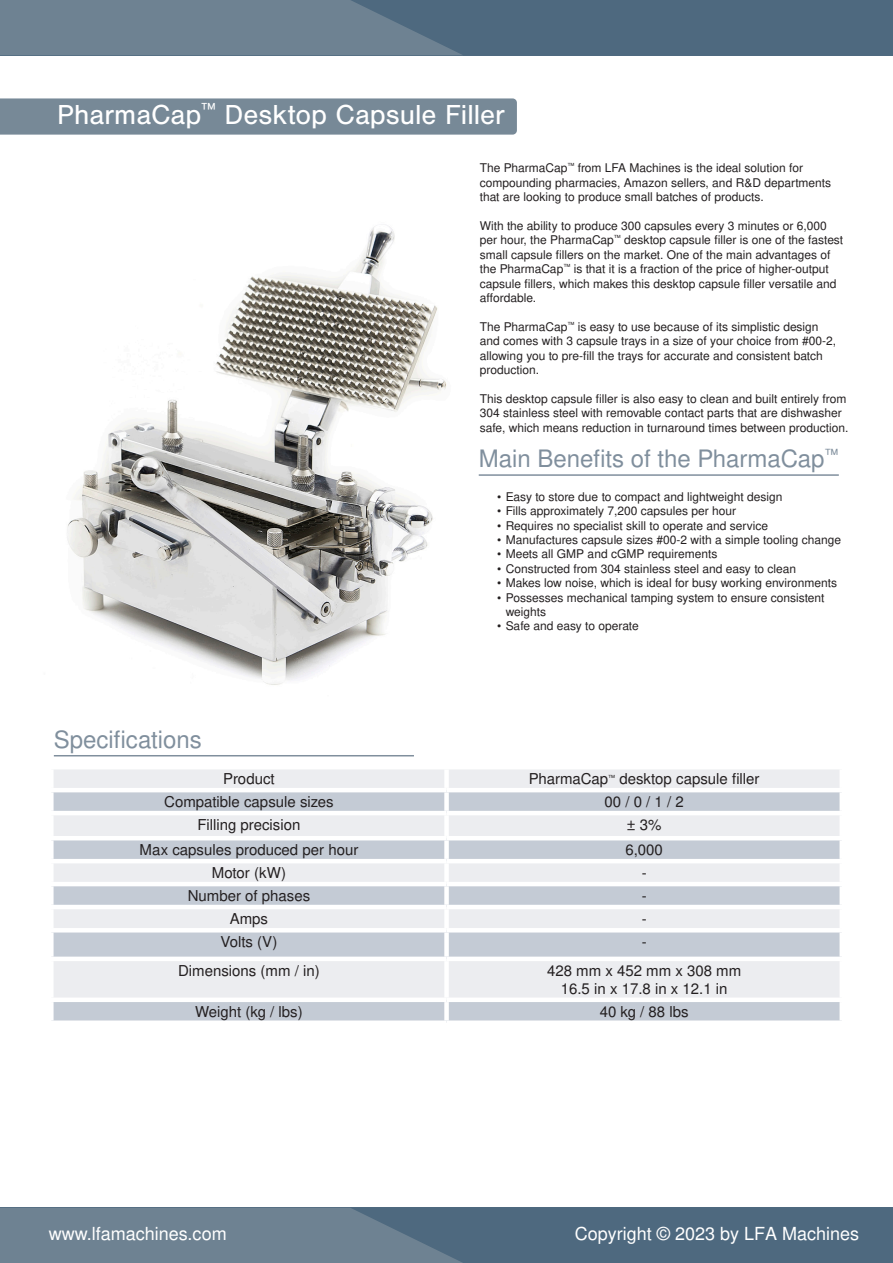
<style>
.page{position:relative;width:893px;height:1263px;background:#fff}
.page>*{position:absolute;margin:0;border:0;box-sizing:border-box;transform-origin:0 0}
.Subheading_1{font:28.5px "Nimbus San";color:#fff}
.t1{font:24px "Nimbus San L";color:#808f9d}
.Paragraph_Text_Stand{font:18px "Nimbus San L";color:#fff}
.Category_3_Descripti{font:15px "Nimbus San L";color:#231f20}
.t2{font:12px/14.4px "Nimbus San L";color:#231f20}
</style>
<div class="page">
<div style="left:54px;top:769px;width:785px;height:19px;background:#ecedf0"></div>
<svg style="left:54px;top:792px;width:785px;height:228px;background:#d8dce2"></svg>
<div style="left:444px;top:769px;width:5px;height:19px;background:#fff"></div>
<div style="left:444px;top:792px;width:5px;height:19px;background:#fff"></div>
<hr style="left:49px;top:811px;width:398px;height:4px;background:#fff">
<hr style="left:447px;top:811px;width:397px;height:4px;background:#fff">
<div style="left:444px;top:815px;width:5px;height:21px;background:#fff"></div>
<hr style="left:49px;top:836px;width:398px;height:4px;background:#fff">
<hr style="left:447px;top:836px;width:397px;height:4px;background:#fff">
<div style="left:444px;top:840px;width:5px;height:19px;background:#fff"></div>
<hr style="left:49px;top:859px;width:398px;height:4px;background:#fff">
<hr style="left:447px;top:859px;width:397px;height:4px;background:#fff">
<div style="left:444px;top:863px;width:5px;height:19px;background:#fff"></div>
<hr style="left:49px;top:882px;width:398px;height:4px;background:#fff">
<hr style="left:447px;top:882px;width:397px;height:4px;background:#fff">
<div style="left:444px;top:886px;width:5px;height:19px;background:#fff"></div>
<hr style="left:49px;top:905px;width:398px;height:4px;background:#fff">
<hr style="left:447px;top:905px;width:397px;height:4px;background:#fff">
<div style="left:444px;top:909px;width:5px;height:19px;background:#fff"></div>
<hr style="left:49px;top:928px;width:398px;height:4px;background:#fff">
<hr style="left:447px;top:928px;width:397px;height:4px;background:#fff">
<div style="left:444px;top:932px;width:5px;height:25px;background:#fff"></div>
<hr style="left:49px;top:957px;width:398px;height:4px;background:#fff">
<hr style="left:447px;top:957px;width:397px;height:4px;background:#fff">
<div style="left:444px;top:961px;width:5px;height:36px;background:#fff"></div>
<div style="left:49px;top:997px;width:398px;height:5px;background:#fff"></div>
<div style="left:447px;top:997px;width:397px;height:5px;background:#fff"></div>
<div style="left:444px;top:1002px;width:5px;height:18px;background:#fff"></div>
<img style="left:67px;top:225px;width:380px;height:460px">
<hr style="left:479px;top:474px;width:360px;height:2px;background:#808f9d">
<hr style="left:54px;top:755px;width:360px;height:1px;background:#808f9d">
<div style="left:1px;top:0;width:892px;height:55px;background:#4e697f"></div>
<svg style="left:0;top:0;width:462px;height:55px;background:#6a7f8f"></svg>
<div style="left:0;top:1208px;width:893px;height:55px;background:#4e697f"></div>
<svg style="left:0;top:1208px;width:463px;height:55px;background:#6a7e8f"></svg>
<div style="left:0;top:98px;width:517px;height:37px;background:#778997"></div>
<p class="Subheading_1" style="left:57px;top:99px;width:449px">PharmaCap<sup>™</sup> Desktop Capsule Filler</p>
<p class="t2" style="left:480px;top:161px;width:353px">The PharmaCap<sup>™</sup> from LFA Machines is the ideal solution for compounding pharmacies, Amazon sellers, and R&amp;D departments that are looking to produce small batches of products.</p>
<p class="t2" style="left:480px;top:218px;width:365px">With the ability to produce 300 capsules every 3 minutes or 6,000 per hour, the PharmaCap<sup>™</sup> desktop capsule filler is one of the fastest small capsule fillers on the market. One of the main advantages of the PharmaCap<sup>™</sup> is that it is a fraction of the price of higher-output capsule fillers, which makes this desktop capsule filler versatile and affordable.</p>
<p class="t2" style="left:480px;top:319px;width:358px">The PharmaCap<sup>™</sup> is easy to use because of its simplistic design and comes with 3 capsule trays in a size of your choice from #00-2, allowing you to pre-fill the trays for accurate and consistent batch production.</p>
<p class="t2" style="left:480px;top:391px;width:370px">This desktop capsule filler is also easy to clean and built entirely from<br>304 stainless steel with removable contact parts that are dishwasher safe, which means reduction in turnaround times between production.</p>
<p class="t1" style="left:479px;top:441px;width:361px">Main Benefits of the PharmaCap<sup>™</sup></p>
<p class="t1" style="left:54px;top:722px;width:149px">Specifications</p>
<p class="t2" style="left:497px;top:489px;width:287px">• Easy to store due to compact and lightweight design</p>
<p class="t2" style="left:497px;top:503px;width:241px">• Fills approximately 7,200 capsules per hour</p>
<p class="t2" style="left:497px;top:518px;width:272px">• Requires no specialist skill to operate and service</p>
<p class="t2" style="left:497px;top:532px;width:345px">• Manufactures capsule sizes #00-2 with a simple tooling change</p>
<p class="t2" style="left:497px;top:547px;width:222px">• Meets all GMP and cGMP requirements</p>
<p class="t2" style="left:497px;top:561px;width:300px">• Constructed from 304 stainless steel and easy to clean</p>
<p class="t2" style="left:497px;top:575px;width:341px">• Makes low noise, which is ideal for busy working environments</p>
<p class="t2" style="left:506px;top:590px;width:320px;text-indent:-9px">• Possesses mechanical tamping system to ensure consistent weights</p>
<p class="t2" style="left:497px;top:619px;width:143px">• Safe and easy to operate</p>
<p class="Category_3_Descripti" style="left:223px;top:768px;width:53px">Product</p>
<p class="Category_3_Descripti" style="left:529px;top:768px;width:232px">PharmaCap<sup>™</sup> desktop capsule filler</p>
<p class="Category_3_Descripti" style="left:164px;top:791px;width:171px">Compatible capsule sizes</p>
<p class="Category_3_Descripti" style="left:605px;top:791px;width:81px">00 / 0 / 1 / 2</p>
<p class="Category_3_Descripti" style="left:197px;top:814px;width:105px">Filling precision</p>
<p class="Category_3_Descripti" style="left:627px;top:814px;width:36px">± 3%</p>
<p class="Category_3_Descripti" style="left:140px;top:839px;width:220px">Max capsules produced per hour</p>
<p class="Category_3_Descripti" style="left:625px;top:839px;width:39px">6,000</p>
<p class="Category_3_Descripti" style="left:212px;top:862px;width:76px">Motor (kW)</p>
<p class="Category_3_Descripti" style="left:642px;top:862px;width:6px">-</p>
<p class="Category_3_Descripti" style="left:188px;top:885px;width:124px">Number of phases</p>
<p class="Category_3_Descripti" style="left:642px;top:885px;width:6px">-</p>
<p class="Category_3_Descripti" style="left:230px;top:908px;width:40px">Amps</p>
<p class="Category_3_Descripti" style="left:642px;top:908px;width:6px">-</p>
<p class="Category_3_Descripti" style="left:221px;top:931px;width:58px">Volts (V)</p>
<p class="Category_3_Descripti" style="left:642px;top:931px;width:6px">-</p>
<p class="Category_3_Descripti" style="left:178px;top:960px;width:143px">Dimensions (mm / in)</p>
<p class="Category_3_Descripti" style="left:547px;top:960px;width:196px">428 mm x 452 mm x 308 mm</p>
<p class="Category_3_Descripti" style="left:561px;top:978px;width:168px">16.5 in x 17.8 in x 12.1 in</p>
<p class="Category_3_Descripti" style="left:195px;top:1000px;width:109px">Weight (kg / lbs)</p>
<p class="Category_3_Descripti" style="left:600px;top:1000px;width:90px">40 kg / 88 lbs</p>
<p class="Paragraph_Text_Stand" style="left:49px;top:1221px;width:179px">www.lfamachines.com</p>
<p class="Paragraph_Text_Stand" style="left:575px;top:1220px;width:286px">Copyright © 2023 by LFA Machines</p>
</div>
